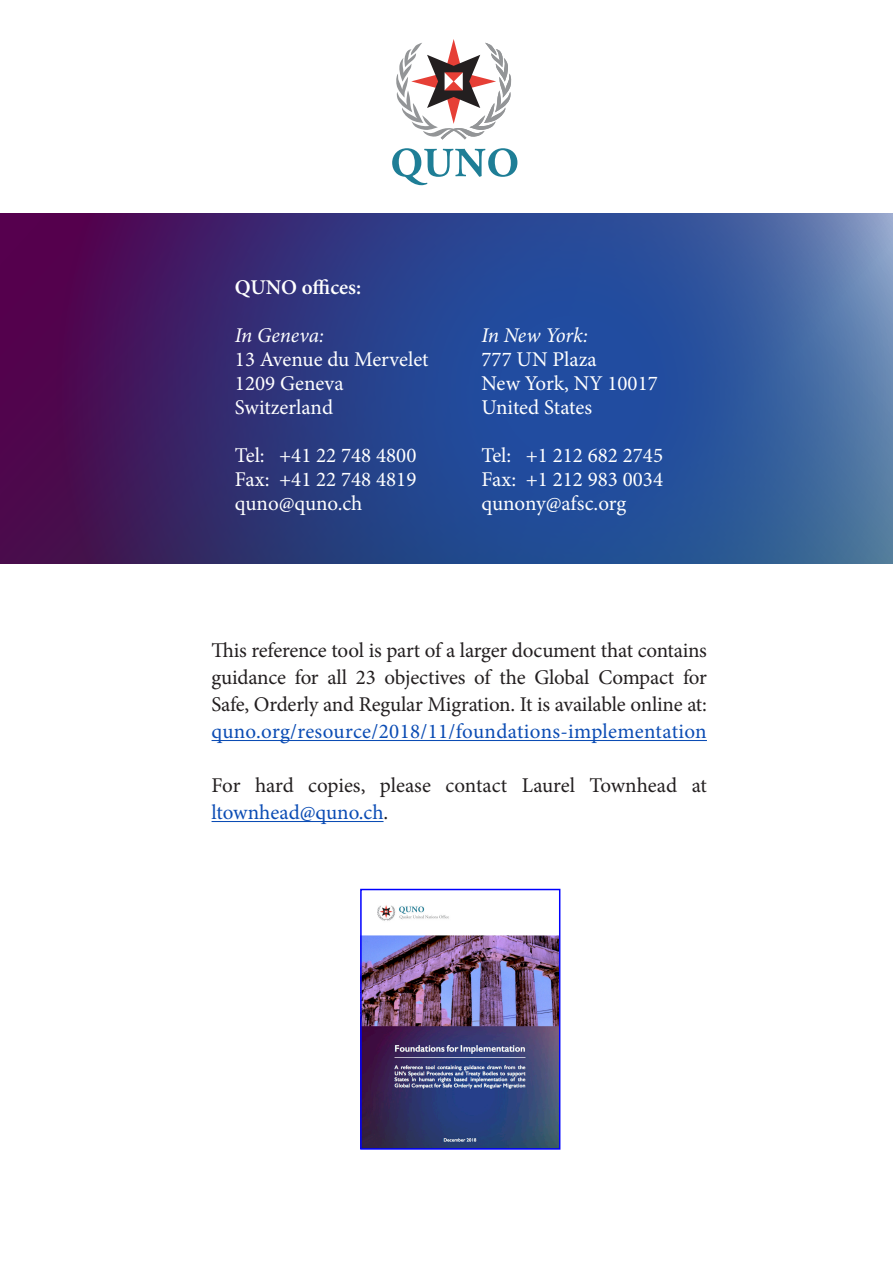
<style>
.page{position:relative;width:893px;height:1263px;background:#fff}
.page>*{position:absolute;margin:0;border:0;box-sizing:border-box;transform-origin:0 0}
.t1{font:21px/27px "Minion Pro";letter-spacing:-.01em;color:#231f20;text-align:justify}
.QUNO_back_cover_-_ad{font:21px "Minion Pro";color:#fff}
.t2{font:21px "Minion Pro";letter-spacing:.015em;color:#0b4cb4}
.QUNO_back_cover_-_ad-2{font:italic 21px "Minion Pro";letter-spacing:-.005em;color:#fff}
.QUNO_back_cover_-_ad-3{font:600 21px "Minion Pro";letter-spacing:-.005em;color:#fff}
.s1{color:#0b4cb4}
</style>
<div class="page">
<svg style="left:0;top:213px;width:893px;height:350px;background:#354085"></svg>
<svg style="left:396px;top:39px;width:115px;height:101px"></svg>
<svg style="left:392px;top:148px;width:125px;height:37px"></svg>
<hr style="left:212px;top:740px;width:495px;height:1px;background:#0b4cb4">
<hr style="left:212px;top:821px;width:172px;height:1px;background:#0b4cb4">
<img style="left:363px;top:905px;width:194px;height:242px">
<div style="left:360px;top:889px;width:200px;height:261px;border:2px solid #00f"></div>
<p class="QUNO_back_cover_-_ad-3" style="left:235px;top:273px;width:128px">QUNO offices:</p>
<p class="QUNO_back_cover_-_ad-2" style="left:235px;top:321px;width:91px">In Geneva:</p>
<p class="QUNO_back_cover_-_ad" style="left:235px;top:345px;width:195px">13 Avenue du Mervelet</p>
<p class="QUNO_back_cover_-_ad" style="left:235px;top:369px;width:110px">1209 Geneva</p>
<p class="QUNO_back_cover_-_ad" style="left:235px;top:393px;width:100px">Switzerland</p>
<p class="QUNO_back_cover_-_ad" style="left:235px;top:441px;width:183px">Tel: +41 22 748 4800</p>
<p class="QUNO_back_cover_-_ad" style="left:235px;top:465px;width:183px">Fax: +41 22 748 4819</p>
<p class="QUNO_back_cover_-_ad" style="left:235px;top:489px;width:129px">quno@quno.ch</p>
<p class="QUNO_back_cover_-_ad-2" style="left:482px;top:321px;width:108px">In New York:</p>
<p class="QUNO_back_cover_-_ad" style="left:482px;top:345px;width:117px">777 UN Plaza</p>
<p class="QUNO_back_cover_-_ad" style="left:482px;top:369px;width:178px">New York, NY 10017</p>
<p class="QUNO_back_cover_-_ad" style="left:482px;top:393px;width:112px">United States</p>
<p class="QUNO_back_cover_-_ad" style="left:482px;top:441px;width:183px">Tel: +1 212 682 2745</p>
<p class="QUNO_back_cover_-_ad" style="left:482px;top:465px;width:183px">Fax: +1 212 983 0034</p>
<p class="QUNO_back_cover_-_ad" style="left:482px;top:489px;width:146px">qunony@afsc.org</p>
<p class="t1" style="left:212px;top:637px;width:497px">This reference tool is part of a larger document that contains guidance for all 23 objectives of the Global Compact for Safe, Orderly and Regular Migration. It is available online at:</p>
<p class="t2" style="left:212px;top:718px;width:497px">quno.org/resource/2018/11/foundations-implementation</p>
<p class="t1" style="left:212px;top:772px;width:497px">For hard copies, please contact Laurel Townhead at <span class="s1">ltownhead@quno.ch</span>.</p>
</div>
